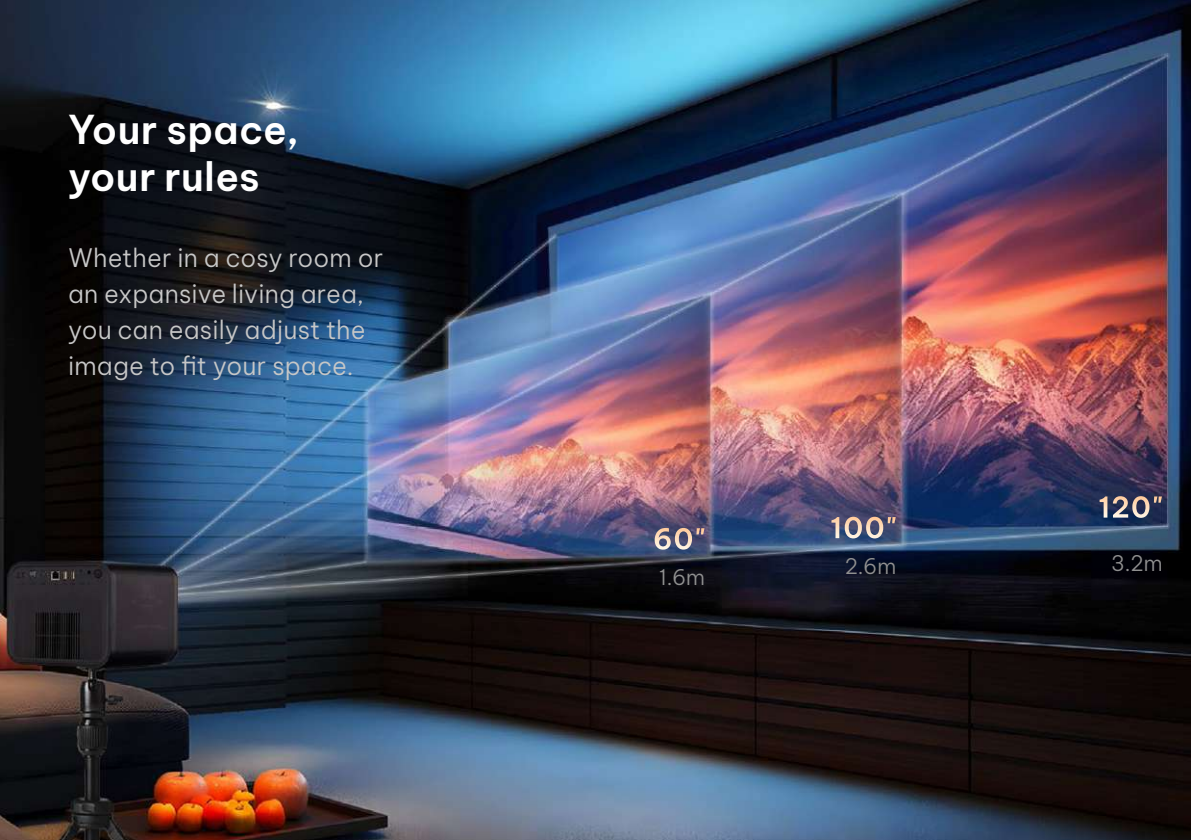
<style>
.page{position:relative;width:1191px;height:840px;background:#fff}
.page>*{position:absolute;margin:0;border:0;box-sizing:border-box;transform-origin:0 0}
.t1{font:600 39px/46.8px "Be Vietnam Pro";letter-spacing:.005em;color:#fff}
.t2{font:600 28.6px "Be Vietnam Pro";letter-spacing:.04em;color:#fff}
.t3{font:300 25px/36px "Be Vietnam Pro";letter-spacing:.005em;color:#c7c7c7}
.t4{font:300 21.2px "Be Vietnam Pro";color:#909090}
</style>
<div class="page">
<img style="left:0;top:0;width:1190px;height:839px">
<svg style="left:1190px;top:0;width:1px;height:336px"></svg>
<hr style="left:1190px;top:336px;width:1px;height:503px;background:#ececec">
<h1 class="t1" style="left:68px;top:102px;width:232px">Your space, your rules</h1>
<p class="t3" style="left:68px;top:237px;width:317px">Whether in a cosy room or an expansive living area, you can easily adjust the image to fit your space.</p>
<p class="t2" style="left:653px;top:514px;width:54px">60"</p>
<p class="t4" style="left:659px;top:560px;width:48px">1.6m</p>
<p class="t2" style="left:830px;top:503px;width:68px">100"</p>
<p class="t4" style="left:844px;top:549px;width:53px">2.6m</p>
<p class="t2" style="left:1098px;top:482px;width:66px">120"</p>
<p class="t4" style="left:1111px;top:545px;width:53px">3.2m</p>
</div>
